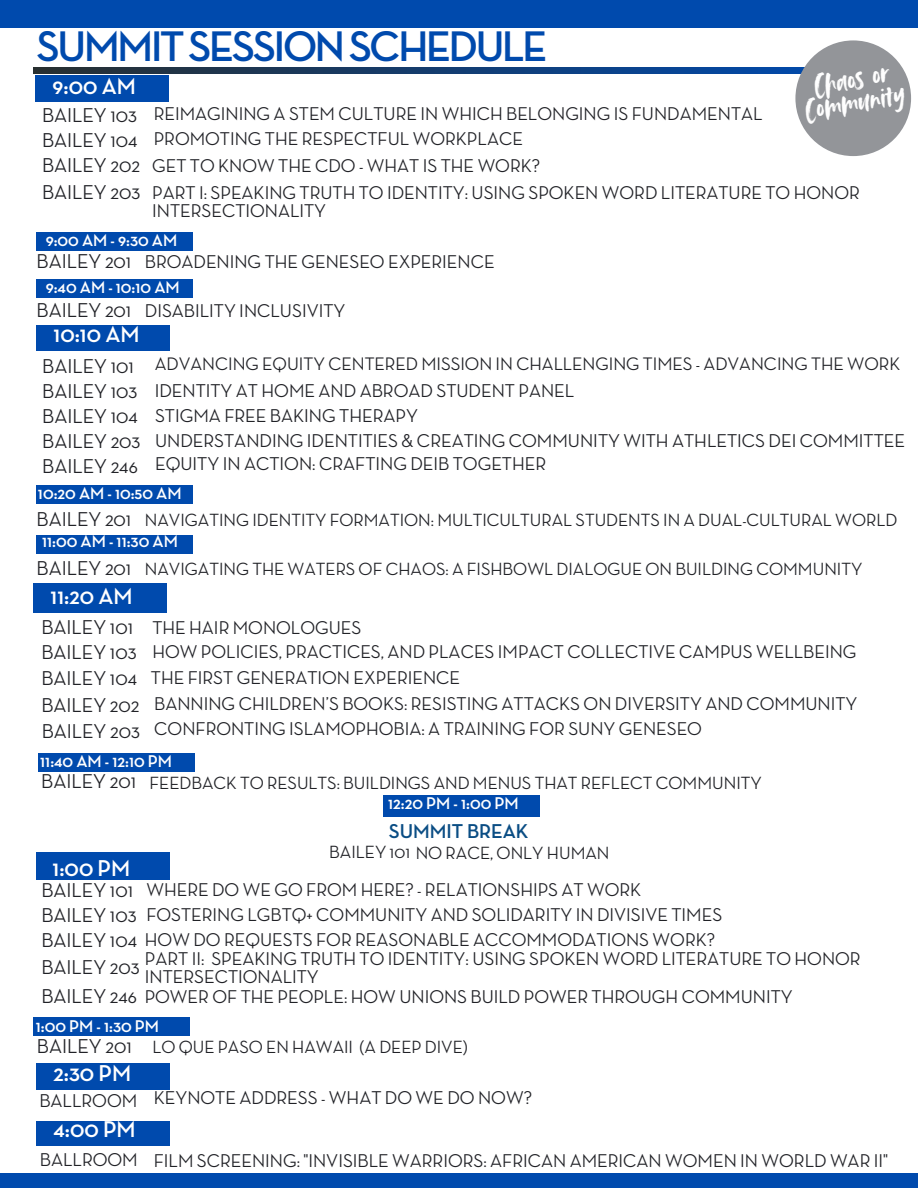
<style>
.page{position:relative;width:918px;height:1188px;background:#fff}
.page>*{position:absolute;margin:0;border:0;box-sizing:border-box;transform-origin:0 0}
.t1{font:700 43.65px "Neutraface Display";letter-spacing:-.05em;color:#004aad}
.t2{font:33.9px "Avallon Alt";color:#fefefe}
.t3{font:700 23.4px "Neutraface Display";color:#fff}
.t4{font:500 20.4px "Neutraface Display";color:#212227}
.t5{font:700 20.4px "Neutraface Display";color:#0a4d84}
.t6{font:500 18.9px/18px "Neutraface Display";color:#212227}
.t7{font:500 18.45px "Neutraface Display";color:#212227}
.t8{font:500 18px "Neutraface Display";color:#212227}
.t9{font:700 17.4px "Neutraface Display";color:#fff}
.s1{font-size:20.4px}
</style>
<div class="page">
<div style="left:0;top:1173px;width:918px;height:15px;background:#004aad"></div>
<div style="left:0;top:0;width:918px;height:28px;background:#004aad"></div>
<svg style="left:34px;top:68px;width:769px;height:5px;background:#143b6b"></svg>
<div style="left:795px;top:40px;width:116px;height:116px;background:#939599;border-radius:50%"></div>
<div style="left:37px;top:1121px;width:133px;height:25px;background:#004aad"></div>
<div style="left:36px;top:75px;width:133px;height:27px;background:#004aad"></div>
<div style="left:37px;top:326px;width:133px;height:25px;background:#004aad"></div>
<div style="left:34px;top:584px;width:133px;height:29px;background:#004aad"></div>
<div style="left:37px;top:853px;width:133px;height:27px;background:#004aad"></div>
<div style="left:37px;top:1063px;width:133px;height:27px;background:#004aad"></div>
<div style="left:37px;top:232px;width:156px;height:19px;background:#004aad"></div>
<div style="left:37px;top:279px;width:156px;height:19px;background:#004aad"></div>
<div style="left:36px;top:485px;width:156px;height:19px;background:#004aad"></div>
<div style="left:36px;top:536px;width:156px;height:18px;background:#004aad"></div>
<div style="left:38px;top:753px;width:157px;height:19px;background:#004aad"></div>
<div style="left:383px;top:795px;width:157px;height:22px;background:#004aad"></div>
<div style="left:34px;top:1018px;width:156px;height:18px;background:#004aad"></div>
<h1 class="t1" style="left:37px;top:27px;width:512px">SUMMITSESSIONSCHEDULE</h1>
<p class="t2" style="left:810px;top:66px;width:78px;rotate:-10deg">Chaos or</p>
<h4 class="t3" style="left:53px;top:76px;width:85px">9:00 AM</h4>
<p class="t2" style="left:801px;top:90px;width:104px;rotate:-10deg">Community</p>
<h4 class="t6" style="left:154px;top:105px;width:610px">REIMAGINING A STEM CULTURE IN WHICH BELONGING IS FUNDAMENTAL</h4>
<h4 class="t6" style="left:152px;top:158px;width:389px">GET TO KNOW THE CDO - WHAT IS THE WORK?</h4>
<h4 class="t6" style="left:152px;top:185px;width:709px">PART I: SPEAKING TRUTH TO IDENTITY: USING SPOKEN WORD LITERATURE TO HONOR<br>INTERSECTIONALITY</h4>
<h4 class="t6" style="left:145px;top:254px;width:351px">BROADENING THE GENESEO EXPERIENCE</h4>
<h4 class="t4" style="left:42px;top:106px;width:97px">BAILEY 103</h4>
<h4 class="t4" style="left:42px;top:131px;width:97px">BAILEY 104</h4>
<p class="t4" style="left:42px;top:156px;width:99px">BAILEY 202</p>
<h4 class="t4" style="left:42px;top:183px;width:100px">BAILEY 203</h4>
<p class="t6" style="left:154px;top:130px;width:371px">PROMOTING THE RESPECTFUL WORKPLACE</p>
<p class="t9" style="left:46px;top:233px;width:133px">9:00 AM - 9:30 AM</p>
<p class="t4" style="left:37px;top:252px;width:96px">BAILEY 201</p>
<h4 class="t9" style="left:46px;top:279px;width:136px">9:40 AM - 10:10 AM</h4>
<h4 class="t4" style="left:37px;top:301px;width:96px">BAILEY 201</h4>
<h3 class="t6" style="left:145px;top:303px;width:202px">DISABILITY INCLUSIVITY</h3>
<h4 class="t3" style="left:54px;top:324px;width:88px">10:10 AM</h4>
<p class="t4" style="left:42px;top:357px;width:93px">BAILEY 101</p>
<h4 class="t4" style="left:42px;top:382px;width:97px">BAILEY 103</h4>
<p class="t4" style="left:42px;top:407px;width:97px">BAILEY 104</p>
<h3 class="t4" style="left:42px;top:432px;width:100px">BAILEY 203</h3>
<h4 class="t4" style="left:42px;top:457px;width:97px">BAILEY 246</h4>
<h4 class="t7" style="left:155px;top:356px;width:747px">ADVANCING EQUITY CENTERED MISSION IN CHALLENGING TIMES - ADVANCING THE WORK</h4>
<p class="t6" style="left:155px;top:383px;width:421px">IDENTITY AT HOME AND ABROAD STUDENT PANEL</p>
<h4 class="t6" style="left:155px;top:408px;width:264px">STIGMA FREE BAKING THERAPY</h4>
<h4 class="t6" style="left:155px;top:433px;width:752px">UNDERSTANDING IDENTITIES &amp; CREATING COMMUNITY WITH ATHLETICS DEI COMMITTEE</h4>
<p class="t6" style="left:155px;top:456px;width:393px">EQUITY IN ACTION: CRAFTING DEIB TOGETHER</p>
<h4 class="t9" style="left:38px;top:486px;width:145px">10:20 AM - 10:50 AM</h4>
<h4 class="t4" style="left:37px;top:510px;width:96px">BAILEY 201</h4>
<h4 class="t8" style="left:145px;top:512px;width:754px">NAVIGATING IDENTITY FORMATION: MULTICULTURAL STUDENTS IN A DUAL-CULTURAL WORLD</h4>
<h4 class="t9" style="left:42px;top:533px;width:137px">11:00 AM - 11:30 AM</h4>
<h4 class="t4" style="left:37px;top:559px;width:96px">BAILEY 201</h4>
<h4 class="t8" style="left:145px;top:561px;width:719px">NAVIGATING THE WATERS OF CHAOS: A FISHBOWL DIALOGUE ON BUILDING COMMUNITY</h4>
<h4 class="t3" style="left:51px;top:586px;width:84px">11:20 AM</h4>
<h4 class="t4" style="left:42px;top:618px;width:93px">BAILEY 101</h4>
<h4 class="t4" style="left:42px;top:643px;width:97px">BAILEY 103</h4>
<h4 class="t4" style="left:42px;top:669px;width:97px">BAILEY 104</h4>
<h4 class="t4" style="left:42px;top:696px;width:99px">BAILEY 202</h4>
<h4 class="t6" style="left:152px;top:620px;width:210px">THE HAIR MONOLOGUES</h4>
<h3 class="t6" style="left:152px;top:644px;width:706px">HOW POLICIES, PRACTICES, AND PLACES IMPACT COLLECTIVE CAMPUS WELLBEING</h3>
<h4 class="t6" style="left:151px;top:669px;width:311px">THE FIRST GENERATION EXPERIENCE</h4>
<h4 class="t6" style="left:154px;top:695px;width:705px">BANNING CHILDREN’S BOOKS: RESISTING ATTACKS ON DIVERSITY AND COMMUNITY</h4>
<p class="t4" style="left:42px;top:723px;width:100px">BAILEY 203</p>
<h4 class="t6" style="left:154px;top:720px;width:549px">CONFRONTING ISLAMOPHOBIA: A TRAINING FOR SUNY GENESEO</h4>
<p class="t9" style="left:40px;top:754px;width:134px">11:40 AM - 12:10 PM</p>
<h4 class="t4" style="left:41px;top:772px;width:96px">BAILEY 201</h4>
<h4 class="t8" style="left:150px;top:775px;width:614px">FEEDBACK TO RESULTS: BUILDINGS AND MENUS THAT REFLECT COMMUNITY</h4>
<h3 class="t9" style="left:388px;top:795px;width:132px">12:20 PM - 1:00 PM</h3>
<h4 class="t3" style="left:53px;top:858px;width:79px">1:00 PM</h4>
<h4 class="t5" style="left:389px;top:822px;width:141px">SUMMIT BREAK</h4>
<p class="t8" style="left:329px;top:845px;width:282px">BAILEY 101 NO RACE, ONLY HUMAN</p>
<h4 class="t4" style="left:42px;top:881px;width:93px">BAILEY 101</h4>
<h4 class="t4" style="left:42px;top:906px;width:97px">BAILEY 103</h4>
<h4 class="t4" style="left:42px;top:958px;width:100px">BAILEY 203</h4>
<h4 class="t6" style="left:146px;top:882px;width:496px">WHERE DO WE GO FROM HERE? - RELATIONSHIPS AT WORK</h4>
<h4 class="t6" style="left:146px;top:907px;width:577px">FOSTERING LGBTQ+ COMMUNITY AND SOLIDARITY IN DIVISIVE TIMES</h4>
<h4 class="t6" style="left:42px;top:932px;width:675px"><span class="s1">BAILEY 104</span> HOW DO REQUESTS FOR REASONABLE ACCOMMODATIONS WORK?</h4>
<h4 class="t6" style="left:145px;top:951px;width:717px">PART II: SPEAKING TRUTH TO IDENTITY: USING SPOKEN WORD LITERATURE TO HONOR<br>INTERSECTIONALITY</h4>
<h4 class="t6" style="left:42px;top:989px;width:753px"><span class="s1">BAILEY 246</span> POWER OF THE PEOPLE: HOW UNIONS BUILD POWER THROUGH COMMUNITY</h4>
<h3 class="t9" style="left:36px;top:1018px;width:125px">1:00 PM - 1:30 PM</h3>
<h4 class="t4" style="left:37px;top:1037px;width:96px">BAILEY 201</h4>
<h4 class="t8" style="left:152px;top:1039px;width:317px">LO QUE PASO EN HAWAII (A DEEP DIVE)</h4>
<h4 class="t3" style="left:54px;top:1063px;width:79px">2:30 PM</h4>
<p class="t6" style="left:39px;top:1093px;width:99px">BALLROOM</p>
<p class="t6" style="left:154px;top:1090px;width:380px">KEYNOTE ADDRESS - WHAT DO WE DO NOW?</p>
<h2 class="t3" style="left:54px;top:1119px;width:84px">4:00 PM</h2>
<h4 class="t6" style="left:40px;top:1151px;width:99px">BALLROOM</h4>
<h3 class="t6" style="left:154px;top:1153px;width:736px">FILM SCREENING: "INVISIBLE WARRIORS: AFRICAN AMERICAN WOMEN IN WORLD WAR II"</h3>
</div>
